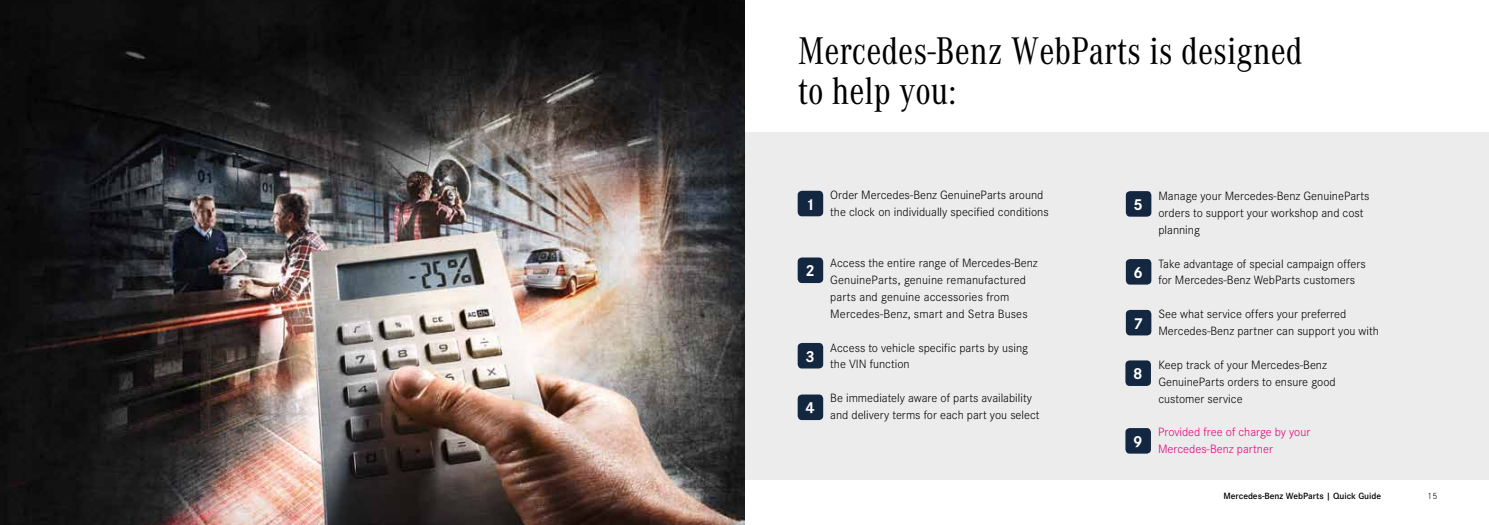
<style>
.page{position:relative;width:1489px;height:525px;background:#fff}
.page>*{position:absolute;margin:0;border:0;box-sizing:border-box;transform-origin:0 0}
.t1{font:40px/40px "Corporate A Con";color:#000}
.t2{font:700 16.5px "Corporate S";color:#fff}
.t3{font:300 12.5px/16.9px "Corporate S";color:#000}
.t4{font:300 12.5px/16.9px "Corporate S";color:#e5007d}
.t5{font:600 9.38px "Corporate S";color:#000}
.t6{font:300 9.38px "Corporate S";color:#000}
</style>
<div class="page">
<div style="left:0;top:132px;width:1488px;height:347px;background:#ececec"></div>
<img style="left:0;top:0;width:744px;height:524px">
<div style="left:797px;top:191px;width:26px;height:25px;background:#142741;border-radius:4px"></div>
<div style="left:1125px;top:191px;width:26px;height:25px;background:#142741;border-radius:4px"></div>
<div style="left:1125px;top:259px;width:26px;height:25px;background:#142741;border-radius:4px"></div>
<div style="left:1125px;top:310px;width:26px;height:25px;background:#142741;border-radius:4px"></div>
<div style="left:1125px;top:428px;width:25px;height:25px;background:#142741;border-radius:4px"></div>
<div style="left:1125px;top:360px;width:25px;height:26px;background:#142741;border-radius:4px"></div>
<div style="left:797px;top:257px;width:26px;height:26px;background:#142741;border-radius:4px"></div>
<div style="left:797px;top:343px;width:26px;height:25px;background:#142741;border-radius:4px"></div>
<div style="left:797px;top:394px;width:26px;height:26px;background:#142741;border-radius:4px"></div>
<h1 class="t1" style="left:797px;top:29px;width:506px">Mercedes-Benz WebParts is designed to help you:</h1>
<p class="t3" style="left:830px;top:186px;width:220px">Order Mercedes-Benz GenuineParts around the clock on individually specified conditions</p>
<p class="t3" style="left:830px;top:253px;width:209px">Access the entire range of Mercedes-Benz GenuineParts, genuine remanufactured parts and genuine accessories from Mercedes-Benz, smart and Setra Buses</p>
<p class="t3" style="left:830px;top:338px;width:199px">Access to vehicle specific parts by using the VIN function</p>
<p class="t3" style="left:830px;top:388px;width:211px">Be immediately aware of parts availability and delivery terms for each part you select</p>
<h2 class="t2" style="left:805px;top:194px;width:11px">1</h2>
<h2 class="t2" style="left:1133px;top:195px;width:11px">5</h2>
<h2 class="t2" style="left:805px;top:261px;width:11px">2</h2>
<h2 class="t2" style="left:1133px;top:263px;width:11px">6</h2>
<h2 class="t2" style="left:1133px;top:313px;width:11px">7</h2>
<h2 class="t2" style="left:805px;top:346px;width:11px">3</h2>
<h2 class="t2" style="left:1133px;top:364px;width:11px">8</h2>
<h2 class="t2" style="left:805px;top:398px;width:11px">4</h2>
<h2 class="t2" style="left:1133px;top:431px;width:11px">9</h2>
<p class="t3" style="left:1158px;top:186px;width:212px">Manage your Mercedes-Benz GenuineParts orders to support your workshop and cost planning</p>
<p class="t3" style="left:1158px;top:254px;width:209px">Take advantage of special campaign offers for Mercedes-Benz WebParts customers</p>
<p class="t3" style="left:1158px;top:305px;width:222px">See what service offers your preferred<br>Mercedes-Benz partner can support you with</p>
<p class="t3" style="left:1158px;top:355px;width:179px">Keep track of your Mercedes-Benz<br>GenuineParts orders to ensure good customer service</p>
<p class="t4" style="left:1157px;top:423px;width:154px">Provided free of charge by your<br>Mercedes-Benz partner</p>
<p class="t5" style="left:1223px;top:488px;width:159px">Mercedes-Benz WebParts | Quick Guide</p>
<p class="t6" style="left:1427px;top:489px;width:11px">15</p>
</div>
